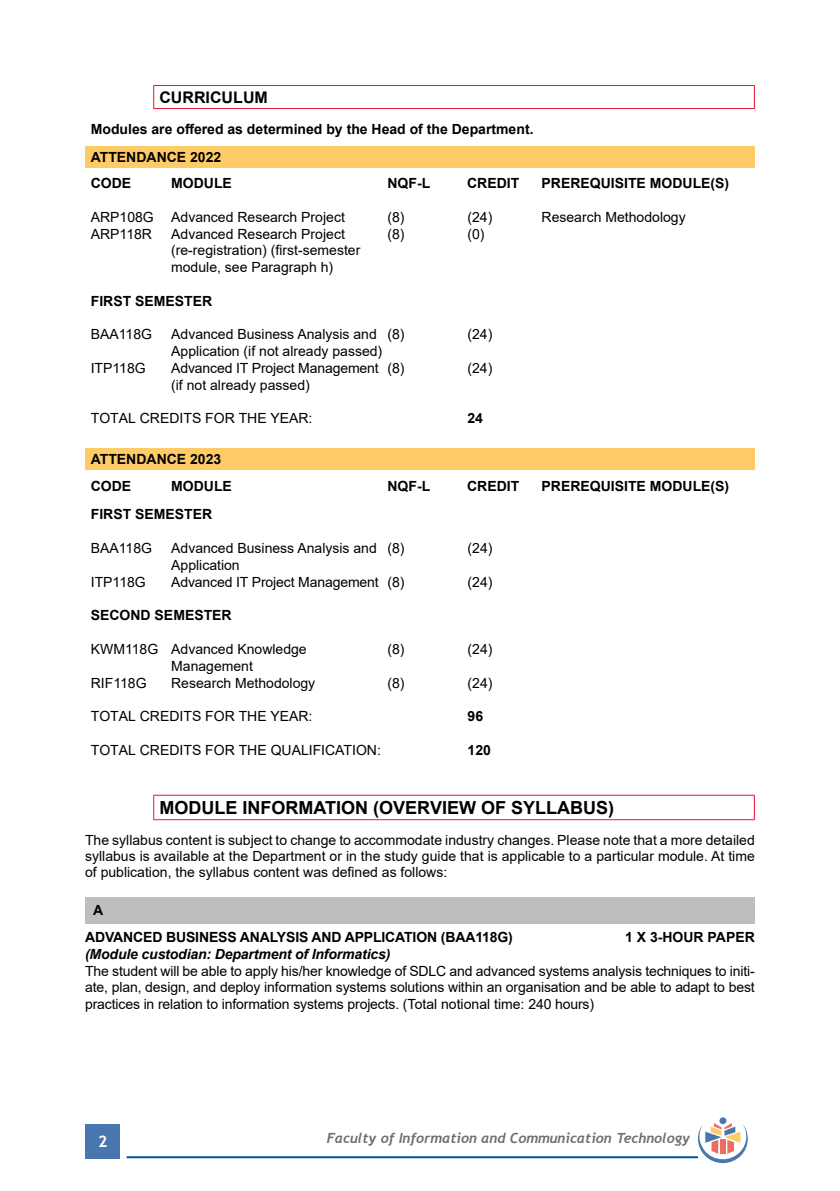
<style>
.page{position:relative;width:840px;height:1191px;background:#fff}
.page>*{position:absolute;margin:0;border:0;box-sizing:border-box;transform-origin:0 0}
.t1{font:700 18px "Arial";color:#000}
.t2{font:700 16px "Arial";color:#000}
.t3{font:700 16px "Trebuchet MS";color:#fff}
.t4{font:14px/16.8px "Arial";color:#000;text-align:justify}
.t5{font:700 14px/27.8px "Arial";color:#000}
.t6{font:italic 700 14px "Trebuchet";color:#6d6e71}
.t7{font:italic 700 14px "Arial";letter-spacing:-.01em;color:#000}
</style>
<div class="page">
<div style="left:86px;top:1124px;width:34px;height:34px;background:#4777ae"></div>
<hr style="left:126px;top:1156px;width:571px;height:2px;background:#005596">
<div style="left:719px;top:1117px;width:7px;height:7px;background:#4777ae;border-radius:50%"></div>
<svg style="left:697px;top:1123px;width:50px;height:40px"></svg>
<hr style="left:153px;top:85px;width:601px;height:1px;background:#e31837">
<svg style="left:153px;top:86px;width:1px;height:22px"></svg>
<svg style="left:753px;top:86px;width:1px;height:22px"></svg>
<hr style="left:153px;top:108px;width:601px;height:1px;background:#e31837">
<div style="left:85px;top:146px;width:669px;height:21px;background:#ffcb66"></div>
<div style="left:85px;top:448px;width:669px;height:22px;background:#ffcb66"></div>
<hr style="left:153px;top:794px;width:601px;height:1px;background:#e31837">
<svg style="left:153px;top:795px;width:1px;height:24px"></svg>
<svg style="left:753px;top:795px;width:1px;height:24px"></svg>
<hr style="left:153px;top:819px;width:601px;height:1px;background:#e31837">
<div style="left:85px;top:897px;width:669px;height:26px;background:#bcbec0"></div>
<p class="t2" style="left:159px;top:86px;width:110px">CURRICULUM</p>
<p class="t5" style="left:91px;top:115px;width:444px">Modules are offered as determined by the Head of the Department.<br>ATTENDANCE 2022</p>
<p class="t5" style="left:91px;top:169px;width:42px">CODE</p>
<p class="t5" style="left:171px;top:169px;width:62px">MODULE</p>
<p class="t5" style="left:387px;top:169px;width:44px">NQF-L</p>
<p class="t5" style="left:467px;top:169px;width:54px">CREDIT</p>
<p class="t5" style="left:541px;top:169px;width:189px">PREREQUISITE MODULE(S)</p>
<p class="t4" style="left:91px;top:208px;width:255px">ARP108G Advanced Research Project</p>
<p class="t4" style="left:387px;top:208px;width:19px">(8)</p>
<p class="t4" style="left:467px;top:208px;width:26px">(24)</p>
<p class="t4" style="left:541px;top:208px;width:145px">Research Methodology</p>
<p class="t4" style="left:91px;top:225px;width:63px">ARP118R</p>
<p class="t4" style="left:171px;top:225px;width:175px">Advanced Research Project</p>
<p class="t4" style="left:387px;top:225px;width:19px">(8)</p>
<p class="t4" style="left:467px;top:225px;width:19px">(0)</p>
<p class="t4" style="left:171px;top:242px;width:191px">(re-registration) (first-semester module, see Paragraph h)</p>
<p class="t5" style="left:91px;top:287px;width:123px">FIRST SEMESTER</p>
<p class="t4" style="left:91px;top:326px;width:63px">BAA118G</p>
<p class="t4" style="left:171px;top:326px;width:235px">Advanced Business Analysis and (8)</p>
<p class="t4" style="left:467px;top:326px;width:26px">(24)</p>
<p class="t4" style="left:171px;top:343px;width:212px">Application (if not already passed)</p>
<p class="t4" style="left:91px;top:360px;width:56px">ITP118G</p>
<p class="t4" style="left:171px;top:360px;width:235px">Advanced IT Project Management (8)</p>
<p class="t4" style="left:467px;top:360px;width:26px">(24)</p>
<p class="t4" style="left:171px;top:376px;width:140px">(if not already passed)</p>
<p class="t4" style="left:91px;top:410px;width:223px">TOTAL CREDITS FOR THE YEAR:</p>
<p class="t5" style="left:467px;top:405px;width:17px">24</p>
<p class="t5" style="left:91px;top:446px;width:132px;line-height:26.4px">ATTENDANCE 2023<br>CODE</p>
<p class="t5" style="left:171px;top:472px;width:62px">MODULE</p>
<p class="t5" style="left:387px;top:472px;width:44px">NQF-L</p>
<p class="t5" style="left:467px;top:472px;width:54px">CREDIT</p>
<p class="t5" style="left:541px;top:472px;width:189px">PREREQUISITE MODULE(S)</p>
<p class="t5" style="left:91px;top:501px;width:123px">FIRST SEMESTER</p>
<p class="t4" style="left:91px;top:539px;width:63px">BAA118G</p>
<p class="t4" style="left:171px;top:539px;width:235px">Advanced Business Analysis and (8)</p>
<p class="t4" style="left:467px;top:539px;width:26px">(24)</p>
<p class="t4" style="left:171px;top:556px;width:70px">Application</p>
<p class="t4" style="left:91px;top:573px;width:56px">ITP118G</p>
<p class="t4" style="left:171px;top:573px;width:235px">Advanced IT Project Management (8)</p>
<p class="t4" style="left:467px;top:573px;width:26px">(24)</p>
<p class="t5" style="left:91px;top:601px;width:142px">SECOND SEMESTER</p>
<p class="t4" style="left:91px;top:640px;width:217px">KWM118G Advanced Knowledge</p>
<p class="t4" style="left:387px;top:640px;width:19px">(8)</p>
<p class="t4" style="left:467px;top:640px;width:26px">(24)</p>
<p class="t4" style="left:171px;top:657px;width:83px">Management</p>
<p class="t4" style="left:91px;top:674px;width:57px">RIF118G</p>
<p class="t4" style="left:171px;top:674px;width:145px">Research Methodology</p>
<p class="t4" style="left:387px;top:674px;width:19px">(8)</p>
<p class="t4" style="left:467px;top:674px;width:26px">(24)</p>
<p class="t4" style="left:91px;top:707px;width:223px">TOTAL CREDITS FOR THE YEAR:</p>
<p class="t5" style="left:467px;top:702px;width:17px">96</p>
<p class="t4" style="left:91px;top:741px;width:291px">TOTAL CREDITS FOR THE QUALIFICATION:</p>
<p class="t5" style="left:467px;top:736px;width:25px">120</p>
<p class="t1" style="left:159px;top:795px;width:456px">MODULE INFORMATION (OVERVIEW OF SYLLABUS)</p>
<p class="t4" style="left:85px;top:832px;width:671px;line-height:16px">The syllabus content is subject to change to accommodate industry changes. Please note that a more detailed syllabus is available at the Department or in the study guide that is applicable to a particular module. At time of publication, the syllabus content was defined as follows:</p>
<p class="t5" style="left:85px;top:897px;width:429px;line-height:26.8px;text-indent:8px">A<br>ADVANCED BUSINESS ANALYSIS AND APPLICATION (BAA118G)</p>
<p class="t5" style="left:624px;top:923px;width:131px">1 X 3-HOUR PAPER</p>
<p class="t7" style="left:85px;top:944px;width:306px">(Module custodian: Department of Informatics)</p>
<p class="t4" style="left:85px;top:962px;width:670px">The student will be able to apply his/her knowledge of SDLC and advanced systems analysis techniques to initi&shy;ate, plan, design, and deploy information systems solutions within an organisation and be able to adapt to best practices in relation to information systems projects. (Total notional time: 240 hours)</p>
<p class="t3" style="left:98px;top:1131px;width:11px">2</p>
<p class="t6" style="left:326px;top:1129px;width:365px">Faculty of Information and Communication Technology</p>
</div>
